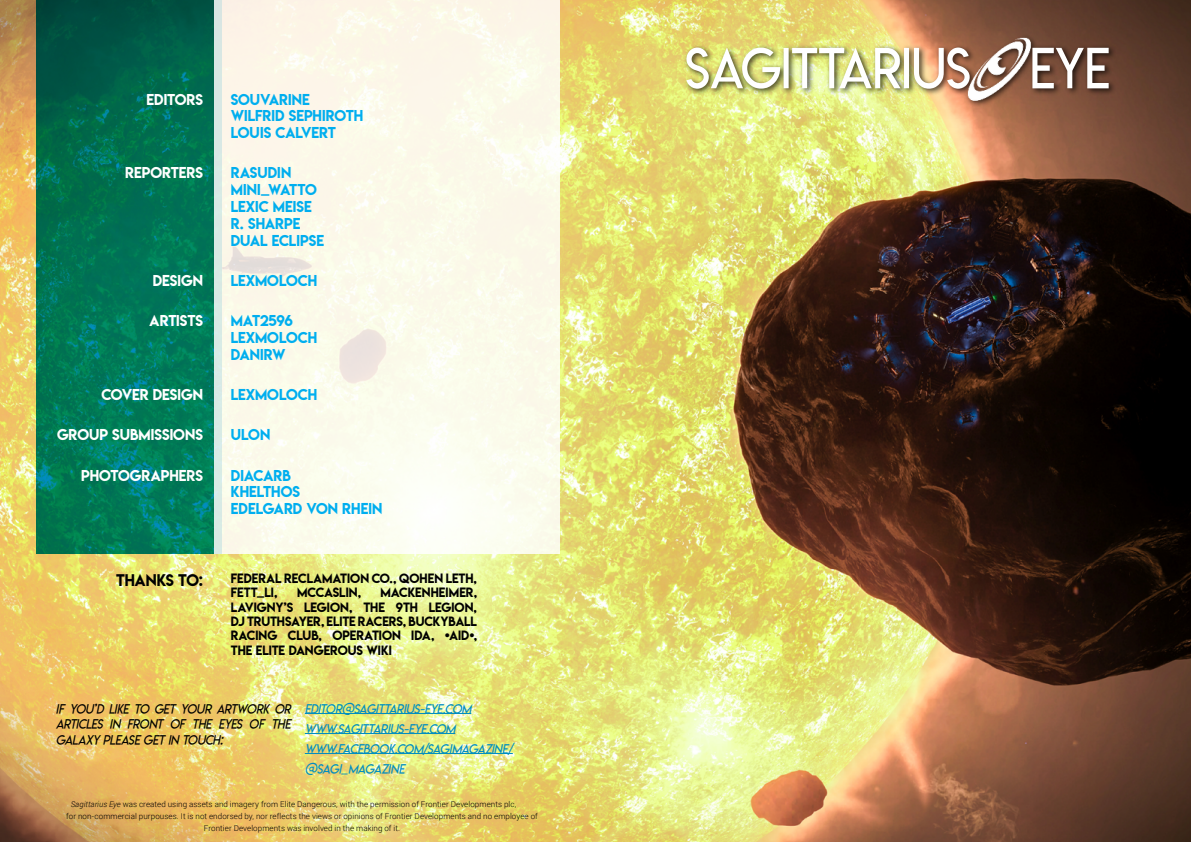
<style>
.page{position:relative;width:1191px;height:842px;background:#fff}
.page>*{position:absolute;margin:0;border:0;box-sizing:border-box;transform-origin:0 0}
.t1{font:15px "Lemon Milk";letter-spacing:-.015em;color:#000}
.t2{font:14px/16.8px "Lemon Milk";letter-spacing:-.01em;color:#00aeef}
.t3{font:14px "Lemon Milk";letter-spacing:-.005em;color:#fff}
.t4{font:13px/20px "Lemon Milklightitalic";letter-spacing:-.015em;color:#008dc0}
.t5{font:13px/15.6px "Lemon Milklightitalic";letter-spacing:-.01em;color:#000;text-align:justify}
.t6{font:12px/14.4px "Lemon Milk";letter-spacing:-.015em;color:#000}
.t7{font:300 8px "Roboto";letter-spacing:.01em;color:#000}
.s1{font-style:italic}
</style>
<div class="page">
<img style="left:0;top:0;width:1191px;height:842px">
<svg style="left:36px;top:0;width:178px;height:554px;background:#007154"></svg>
<svg style="left:214px;top:0;width:345px;height:554px;fill:#fbfae9"></svg>
<hr style="left:305px;top:713px;width:166px;height:1px;background:#008dc0">
<hr style="left:305px;top:733px;width:150px;height:1px;background:#008dc0">
<hr style="left:305px;top:753px;width:208px;height:1px;background:#008dc0">
<div style="left:683px;top:34px;width:433px;height:73px;background:#000;opacity:.75"></div>
<svg style="left:957px;top:29px;width:85px;height:75px;background:#9a6e59"></svg>
<img style="left:686px;top:47px;width:422px;height:42px">
<h2 class="t3" style="left:147px;top:89px;width:58px">EDITORS</h2>
<h2 class="t2" style="left:231px;top:91px;width:134px">SOUVARINE<br>WILFRID SEPHIROTH<br>LOUIS CALVERT</h2>
<h2 class="t3" style="left:125px;top:163px;width:79px">REPORTERS</h2>
<h2 class="t2" style="left:231px;top:164px;width:95px">RASUDIN<br>MINI_WATTO<br>LEXIC MEISE<br>R. SHARPE<br>DUAL ECLIPSE</h2>
<h2 class="t3" style="left:153px;top:270px;width:52px">DESIGN</h2>
<h2 class="t2" style="left:231px;top:272px;width:88px">LEXMOLOCH</h2>
<h2 class="t3" style="left:149px;top:311px;width:55px">ARTISTS</h2>
<h2 class="t2" style="left:231px;top:312px;width:88px">MAT2596<br>LEXMOLOCH<br>DANIRW</h2>
<h2 class="t3" style="left:101px;top:384px;width:103px">COVER DESIGN</h2>
<h2 class="t2" style="left:231px;top:386px;width:88px">LEXMOLOCH</h2>
<h2 class="t3" style="left:57px;top:425px;width:147px">GROUP SUBMISSIONS</h2>
<h2 class="t2" style="left:231px;top:426px;width:41px">ULON</h2>
<h2 class="t3" style="left:81px;top:465px;width:123px">PHOTOGRAPHERS</h2>
<h2 class="t2" style="left:231px;top:467px;width:153px">DIACARB<br>KHELTHOS<br>EDELGARD VON RHEIN</h2>
<h1 class="t1" style="left:116px;top:570px;width:88px">THANKS TO:</h1>
<h3 class="t6" style="left:231px;top:571px;width:248px">FEDERAL RECLAMATION CO., QOHEN LETH,<br>FETT_LI,</h3>
<h3 class="t6" style="left:231px;top:585px;width:248px;text-align:justify;text-indent:150px">MACKENHEIMER, LAVIGNY’S LEGION, THE 9TH LEGION, DJ TRUTHSAYER, ELITE RACERS, BUCKYBALL RACING CLUB, OPERATION IDA, [AID], THE ELITE DANGEROUS WIKI</h3>
<h3 class="t6" style="left:297px;top:585px;width:66px">MCCASLIN,</h3>
<h3 class="t5" style="left:56px;top:701px;width:236px">IF YOU’D LIKE TO GET YOUR ARTWORK OR ARTICLES IN FRONT OF THE EYES OF THE GALAXY PLEASE GET IN TOUCH:</h3>
<h3 class="t4" style="left:305px;top:698px;width:209px">EDITOR@SAGITTARIUS-EYE.COM<br>WWW.SAGITTARIUS-EYE.COM<br>WWW.FACEBOOK.COM/SAGIMAGAZINE/ @SAGI_MAGAZINE</h3>
<p class="t7" style="left:71px;top:799px;width:447px"><span class="s1">Sagittarius Eye</span> was created using assets and imagery from Elite Dangerous, with the permission of Frontier Developments plc,</p>
<p class="t7" style="left:66px;top:811px;width:473px">for non-commercial purpouses. It is not endorsed by, nor reflects the views or opinions of Frontier Developments and no employee of</p>
<p class="t7" style="left:204px;top:823px;width:198px">Frontier Developments was involved in the making of it.</p>
</div>
